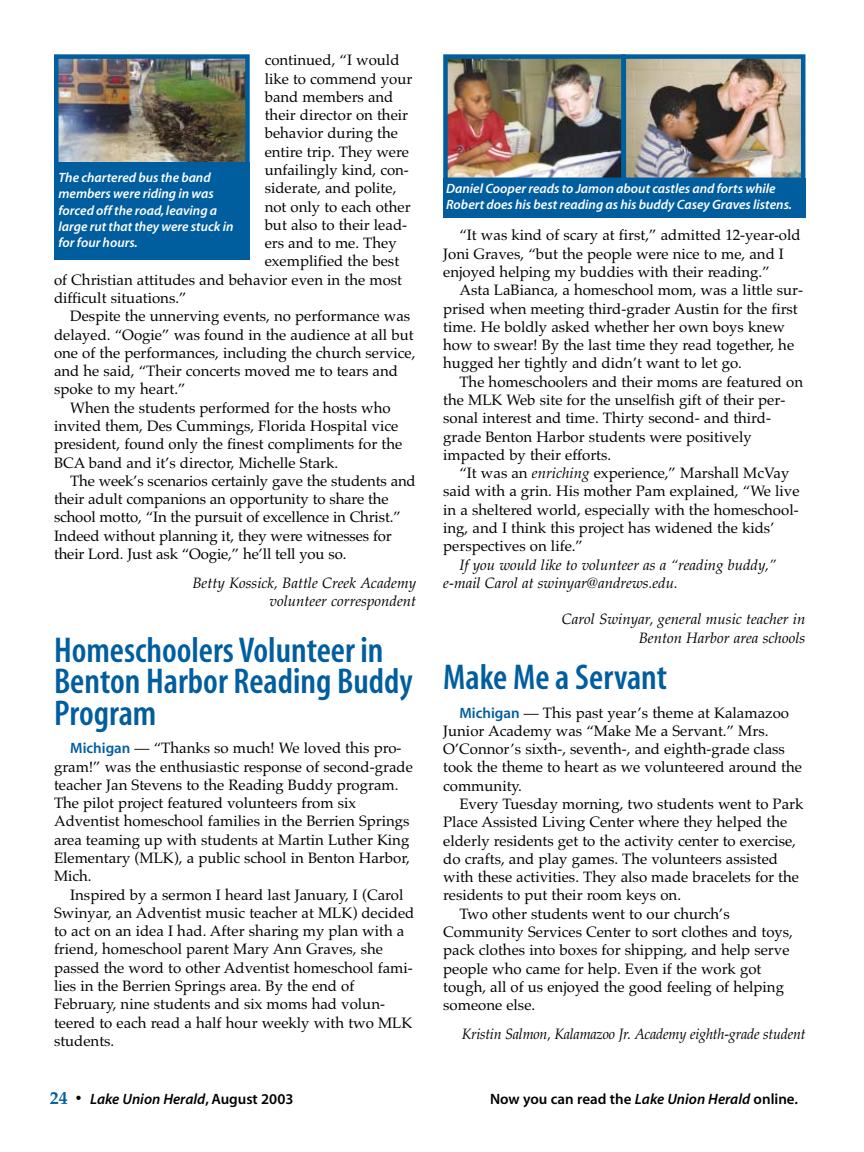
<style>
.page{position:relative;width:864px;height:1152px;background:#fff}
.page>*{position:absolute;margin:0;border:0;box-sizing:border-box;transform-origin:0 0}
.t1{font:36px/31.5px "Myriad MM 565 300";color:#005e9f}
.t2{font:15px/18.3px "Palatino";color:#000}
.t3{font:italic 15px/18.3px "Palatino";color:#000;text-align:right}
.t4{font:italic 15px "Palatino";color:#000;scale:.95 1}
.t5{font:15px "Myriad MM 565 600";color:#000}
.t6{font:15px "Myriad MM It 565 600";color:#000}
.t7{font:13.5px/16.2px "Myriad MM It 565 600";color:#fff}
.s1{font-family:"Myriad MM 565 600";color:#005e9f}
.s2{font-style:italic}
.s3{font-family:"Palatino";font-weight:700;font-size:18px;color:#005e9f}
.s4{font-family:"Myriad MM 565 600";font-size:18px}
.s5{font-family:"Myriad MM 565 600"}
.s6{font-family:"Myriad MM It 565 600"}
</style>
<div class="page">
<img style="left:59px;top:59px;width:186px;height:103px">
<div style="left:54px;top:54px;width:196px;height:133px;border:4px solid #005e9f"></div>
<div style="left:54px;top:162px;width:196px;height:98px;background:#005e9f"></div>
<img style="left:627px;top:59px;width:173px;height:118px">
<div style="left:622px;top:54px;width:183px;height:128px;border:4px solid #005e9f"></div>
<img style="left:448px;top:59px;width:173px;height:118px">
<div style="left:443px;top:54px;width:183px;height:128px;border:4px solid #005e9f"></div>
<div style="left:443px;top:178px;width:362px;height:39px;background:#005e9f"></div>
<p class="t2" style="left:265px;top:53px;width:136px">continued, “I would</p>
<p class="t2" style="left:265px;top:71px;width:149px">like to commend your</p>
<p class="t2" style="left:265px;top:89px;width:130px">band members and</p>
<p class="t2" style="left:265px;top:108px;width:145px">their director on their</p>
<p class="t2" style="left:265px;top:126px;width:135px">behavior during the</p>
<p class="t2" style="left:265px;top:144px;width:146px">entire trip. They were</p>
<p class="t2" style="left:265px;top:162px;width:146px">unfailingly kind, con-</p>
<p class="t2" style="left:265px;top:181px;width:133px">siderate, and polite,</p>
<p class="t2" style="left:265px;top:199px;width:147px">not only to each other</p>
<p class="t2" style="left:265px;top:217px;width:144px">but also to their lead-</p>
<p class="t2" style="left:265px;top:236px;width:134px">ers and to me. They</p>
<p class="t2" style="left:265px;top:254px;width:136px">exemplified the best</p>
<p class="t2" style="left:54px;top:272px;width:350px">of Christian attitudes and behavior even in the most</p>
<p class="t2" style="left:54px;top:290px;width:134px">difficult situations.”</p>
<p class="t2" style="left:70px;top:309px;width:342px">Despite the unnerving events, no performance was</p>
<p class="t2" style="left:54px;top:327px;width:361px">delayed. “Oogie” was found in the audience at all but</p>
<p class="t2" style="left:54px;top:345px;width:363px">one of the performances, including the church service,</p>
<p class="t2" style="left:54px;top:364px;width:346px">and he said, “Their concerts moved me to tears and</p>
<p class="t2" style="left:54px;top:382px;width:133px">spoke to my heart.”</p>
<p class="t2" style="left:70px;top:400px;width:322px">When the students performed for the hosts who</p>
<p class="t2" style="left:54px;top:418px;width:346px">invited them, Des Cummings, Florida Hospital vice</p>
<p class="t2" style="left:54px;top:437px;width:350px">president, found only the finest compliments for the</p>
<p class="t2" style="left:54px;top:455px;width:286px">BCA band and it’s director, Michelle Stark.</p>
<p class="t2" style="left:70px;top:473px;width:347px">The week’s scenarios certainly gave the students and</p>
<p class="t2" style="left:54px;top:492px;width:336px">their adult companions an opportunity to share the</p>
<p class="t2" style="left:54px;top:510px;width:348px">school motto, “In the pursuit of excellence in Christ.”</p>
<p class="t2" style="left:54px;top:528px;width:339px">Indeed without planning it, they were witnesses for</p>
<p class="t2" style="left:54px;top:546px;width:294px">their Lord. Just ask “Oogie,” he’ll tell you so.</p>
<p class="t3" style="left:192px;top:576px;width:225px">Betty Kossick, Battle Creek Academy volunteer correspondent</p>
<h1 class="t1" style="left:54px;top:637px;width:360px">Homeschoolers Volunteer in<br>Benton Harbor Reading Buddy<br>Program</h1>
<p class="t2" style="left:54px;top:741px;width:360px;text-indent:16px"><span class="s1">Michigan</span> — “Thanks so much! We loved this pro&shy;gram!” was the enthusiastic response of second-grade teacher Jan Stevens to the Reading Buddy program.<br>The pilot project featured volunteers from six Adventist homeschool families in the Berrien Springs area teaming up with students at Martin Luther King Elementary (MLK), a public school in Benton Harbor, Mich.</p>
<p class="t2" style="left:54px;top:887px;width:362px;text-indent:16px">Inspired by a sermon I heard last January, I (Carol Swinyar, an Adventist music teacher at MLK) decided to act on an idea I had. After sharing my plan with a friend, homeschool parent Mary Ann Graves, she passed the word to other Adventist homeschool fami&shy;lies in the Berrien Springs area. By the end of February, nine students and six moms had volun&shy;teered to each read a half hour weekly with two MLK students.</p>
<p class="t7" style="left:58px;top:171px;width:177px">The chartered bus the band members were riding in was forced off the road, leaving a large rut that they were stuck in for four hours.</p>
<p class="t7" style="left:446px;top:182px;width:347px">Daniel Cooper reads to Jamon about castles and forts while<br>Robert does his best reading as his buddy Casey Graves listens.</p>
<p class="t2" style="left:443px;top:228px;width:359px;text-indent:16px">“It was kind of scary at first,” admitted 12-year-old<br>Joni Graves, “but the people were nice to me, and I enjoyed helping my buddies with their reading.”</p>
<p class="t2" style="left:443px;top:283px;width:361px;text-indent:16px">Asta LaBianca, a homeschool mom, was a little sur&shy;prised when meeting third-grader Austin for the first time. He boldly asked whether her own boys knew how to swear! By the last time they read together, he hugged her tightly and didn’t want to let go.</p>
<p class="t2" style="left:443px;top:374px;width:361px;text-indent:16px">The homeschoolers and their moms are featured on the MLK Web site for the unselfish gift of their per&shy;sonal interest and time. Thirty second- and third&shy;grade Benton Harbor students were positively impacted by their efforts.</p>
<p class="t2" style="left:443px;top:466px;width:358px;text-indent:16px">“It was an <span class="s2">enriching</span> experience,” Marshall McVay said with a grin. His mother Pam explained, “We live in a sheltered world, especially with the homeschool&shy;ing, and I think this project has widened the kids’ perspectives on life.”</p>
<p class="t3" style="left:443px;top:557px;width:335px;text-align:left;text-indent:16px">If you would like to volunteer as a “reading buddy,” e-mail Carol at swinyar@andrews.edu.</p>
<p class="t3" style="left:562px;top:612px;width:245px">Carol Swinyar, general music teacher in<br>Benton Harbor area schools</p>
<h1 class="t1" style="left:443px;top:665px;width:225px">Make Me a Servant</h1>
<p class="t2" style="left:443px;top:705px;width:360px;text-indent:16px"><span class="s1">Michigan</span> — This past year’s theme at Kalamazoo Junior Academy was “Make Me a Servant.” Mrs.<br>O’Connor’s sixth-, seventh-, and eighth-grade class took the theme to heart as we volunteered around the community.</p>
<p class="t2" style="left:459px;top:796px;width:346px">Every Tuesday morning, two students went to Park</p>
<p class="t2" style="left:443px;top:815px;width:346px">Place Assisted Living Center where they helped the</p>
<p class="t2" style="left:443px;top:833px;width:354px">elderly residents get to the activity center to exercise,</p>
<p class="t2" style="left:443px;top:851px;width:336px">do crafts, and play games. The volunteers assisted</p>
<p class="t2" style="left:443px;top:870px;width:357px">with these activities. They also made bracelets for the</p>
<p class="t2" style="left:443px;top:888px;width:239px">residents to put their room keys on.</p>
<p class="t2" style="left:459px;top:906px;width:272px">Two other students went to our church’s</p>
<p class="t2" style="left:443px;top:924px;width:351px">Community Services Center to sort clothes and toys,</p>
<p class="t2" style="left:443px;top:943px;width:348px">pack clothes into boxes for shipping, and help serve</p>
<p class="t2" style="left:443px;top:961px;width:320px">people who came for help. Even if the work got</p>
<p class="t2" style="left:443px;top:979px;width:342px">tough, all of us enjoyed the good feeling of helping</p>
<p class="t2" style="left:443px;top:998px;width:94px">someone else.</p>
<p class="t4" style="left:462px;top:1028px;width:363px">Kristin Salmon, Kalamazoo Jr. Academy eighth-grade student</p>
<p class="t6" style="left:50px;top:1093px;width:245px"><span class="s3">24</span> <span class="s4">•</span> Lake Union Herald<span class="s5">, August 2003</span></p>
<p class="t5" style="left:490px;top:1093px;width:309px">Now you can read the <span class="s6">Lake Union Herald</span> online.</p>
</div>
